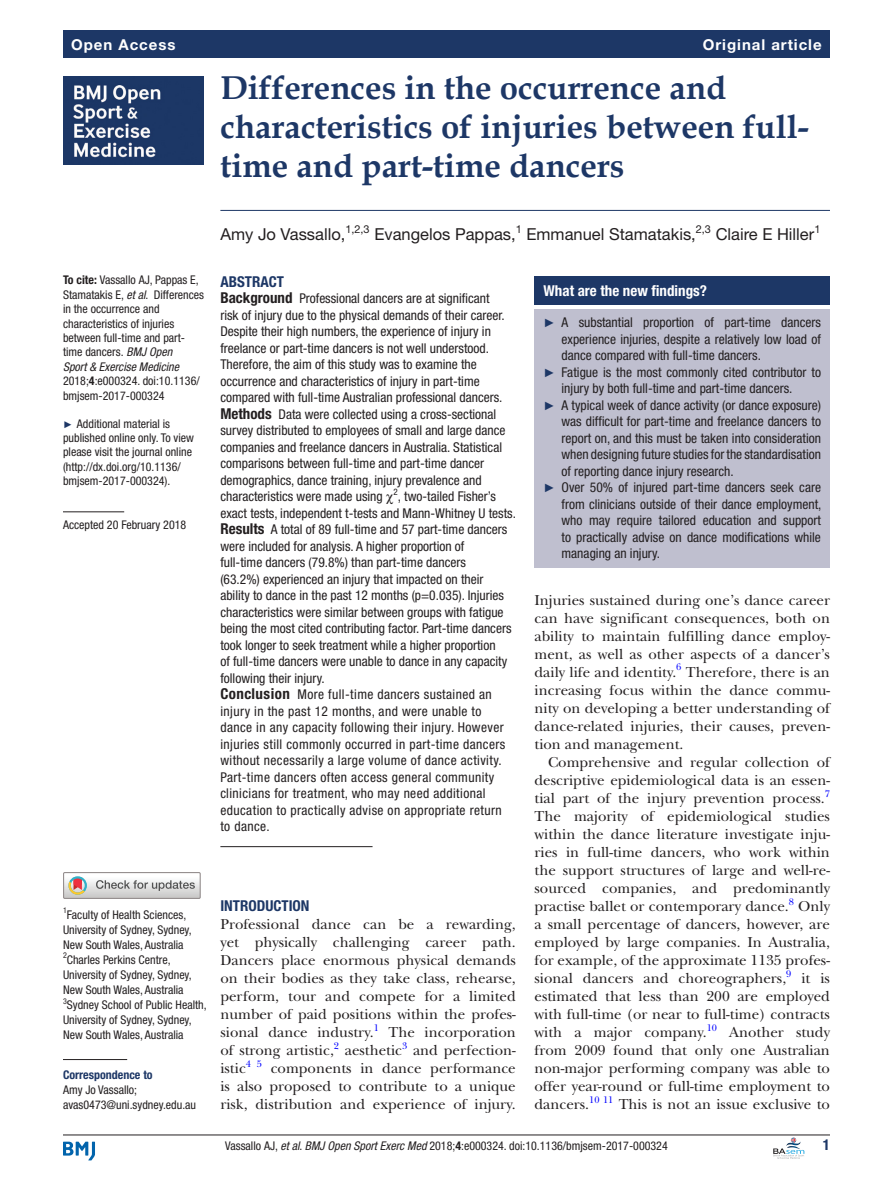
<style>
.page{position:relative;width:893px;height:1191px;background:#fff}
.page>*{position:absolute;margin:0;border:0;box-sizing:border-box;transform-origin:0 0}
.t1{font:700 33px/39px "Book Antiqua";color:#1d3766}
.t2{font:16.5px "Helvetica Neue LT Std";color:#231f20}
.t3{font:15px/18px "New Baskerville";color:#231f20;text-align:justify}
.t4{font:700 15px "Helvetica Neue LT Std";letter-spacing:.065em;color:#fff}
.t5{font:700 condensed 15px "Helvetica Neue LT Std";color:#fff}
.t6{font:700 condensed 15px "Helvetica Neue LT Std";color:#1d3766}
.t7{font:condensed 13.5px/16.5px "Helvetica Neue LT Std";color:#231f20}
.t8{font:condensed 12px/14.4px "Helvetica Neue LT Std";color:#231f20}
.t9{font:700 condensed 12px "Helvetica Neue LT Std";color:#1d3766}
.t10{font:10.95px "Helvetica Neue LT Std";color:#231f20}
.t11{font:9.9px "New Baskerville";color:#00f}
.t12{font:condensed 7.95px "Helvetica Neue LT Std";color:#231f20}
.s1{font-weight:700}
.s2{font-style:italic}
.s3{font-family:"Arial";font-stretch:normal;font-size:9.75px;color:#1d3766}
.s4{font-weight:700;font-size:15px}
.s5{font-family:"Arial";font-stretch:normal;font-size:12px;color:#1d3766}
</style>
<div class="page">
<hr style="left:63px;top:1134px;width:767px;height:1px;background:#231f20">
<svg style="left:63px;top:1141px;width:32px;height:19px"></svg>
<svg style="left:773px;top:1137px;width:31px;height:21px"></svg>
<div style="left:63px;top:31px;width:767px;height:27px;background:#1d3766"></div>
<hr style="left:220px;top:210px;width:610px;height:1px;background:#1d3766">
<hr style="left:63px;top:511px;width:61px;height:1px;background:#231f20">
<hr style="left:63px;top:1059px;width:64px;height:1px;background:#231f20">
<div style="left:63px;top:872px;width:138px;height:27px;border:1px solid #969090"></div>
<svg style="left:64px;top:872px;width:136px;height:26px"></svg>
<img style="left:63px;top:77px;width:140px;height:88px">
<hr style="left:220px;top:846px;width:153px;height:1px;background:#231f20">
<div style="left:535px;top:276px;width:295px;height:28px;background:#1d3766"></div>
<div style="left:535px;top:309px;width:295px;height:258px;background:#bfbfcf"></div>
<p class="t4" style="left:71px;top:35px;width:106px">Open Access</p>
<p class="t4" style="left:703px;top:35px;width:120px">Original article</p>
<h1 class="t1" style="left:220px;top:68px;width:590px">Differences in the occurrence and characteristics of injuries between full&shy;time and part-time dancers</h1>
<p class="t8" style="left:63px;top:273px;width:143px"><span class="s1">To cite:</span> Vassallo AJ, Pappas E,<br>Stamatakis E, <span class="s2">et al</span>. Differences in the occurrence and characteristics of injuries between full-time and part&shy;time dancers. <span class="s2">BMJ Open<br>Sport &amp; Exercise Medicine<br></span>2018;<span class="s1">4</span>:e000324. doi:10.1136/ bmjsem-2017-000324</p>
<p class="t8" style="left:63px;top:416px;width:133px"><span class="s3">►</span> Additional material is published online only. To view please visit the journal online (http://dx.doi.org/10.1136/ bmjsem-2017-000324).</p>
<p class="t8" style="left:63px;top:517px;width:125px">Accepted 20 February 2018</p>
<p class="t12" style="left:63px;top:906px;width:5px">1</p>
<p class="t8" style="left:63px;top:907px;width:130px;line-height:15px;text-indent:4px">Faculty of Health Sciences,<br>University of Sydney, Sydney,<br>New South Wales, Australia</p>
<p class="t12" style="left:63px;top:951px;width:5px">2</p>
<p class="t8" style="left:63px;top:952px;width:145px;line-height:15px;text-indent:4px">Charles Perkins Centre,<br>University of Sydney, Sydney,<br>New South Wales, Australia<br><sup>3</sup>Sydney School of Public Health,<br>University of Sydney, Sydney,<br>New South Wales, Australia</p>
<p class="t9" style="left:63px;top:1068px;width:91px">Correspondence to</p>
<p class="t8" style="left:63px;top:1082px;width:135px;line-height:15px">Amy Jo Vassallo; avas0473@uni.sydney.edu.au</p>
<p class="t2" style="left:220px;top:224px;width:127px">Amy Jo Vassallo,</p>
<p class="t10" style="left:345px;top:222px;width:26px">1,2,3</p>
<p class="t2" style="left:374px;top:224px;width:143px">Evangelos Pappas,</p>
<p class="t10" style="left:516px;top:222px;width:8px">1</p>
<p class="t2" style="left:526px;top:224px;width:171px">Emmanuel Stamatakis,</p>
<p class="t10" style="left:696px;top:222px;width:17px">2,3</p>
<p class="t2" style="left:716px;top:224px;width:100px">Claire E Hiller</p>
<p class="t10" style="left:814px;top:222px;width:8px">1</p>
<p class="t6" style="left:220px;top:272px;width:49px">Abstract</p>
<p class="t7" style="left:220px;top:290px;width:297px"><span class="s4">Background</span> Professional dancers are at significant<br>risk of injury due to the physical demands of their career.<br>Despite their high numbers, the experience of injury in freelance or part-time dancers is not well understood.<br>Therefore, the aim of this study was to examine the occurrence and characteristics of injury in part-time compared with full-time Australian professional dancers.<br><span class="s4">Methods</span> Data were collected using a cross-sectional survey distributed to employees of small and large dance companies and freelance dancers in Australia. Statistical comparisons between full-time and part-time dancer demographics, dance training, injury prevalence and characteristics were made using <sup>2</sup>, two-tailed Fisher’s exact tests, independent t-tests and Mann-Whitney U tests.<br><span class="s4">Results</span> A total of 89 full-time and 57 part-time dancers were included for analysis. A higher proportion of<br>full-time dancers (79.8%) than part-time dancers<br>(63.2%) experienced an injury that impacted on their ability to dance in the past 12 months (p=0.035). Injuries characteristics were similar between groups with fatigue being the most cited contributing factor. Part-time dancers took longer to seek treatment while a higher proportion<br>of full-time dancers were unable to dance in any capacity following their injury.<br><span class="s4">Conclusion</span> More full-time dancers sustained an injury in the past 12 months, and were unable to dance in any capacity following their injury. However injuries still commonly occurred in part-time dancers without necessarily a large volume of dance activity.<br>Part-time dancers often access general community clinicians for treatment, who may need additional education to practically advise on appropriate return<br>to dance.</p>
<p class="t6" style="left:220px;top:897px;width:91px">Introduction</p>
<p class="t3" style="left:220px;top:915px;width:297px">Professional dance can be a rewarding, yet physically challenging career path.<br>Dancers place enormous physical demands on their bodies as they take class, rehearse, perform, tour and compete for a limited number of paid positions within the profes&shy;sional dance industry.</p>
<p class="t11" style="left:374px;top:1021px;width:7px">1</p>
<p class="t3" style="left:389px;top:1023px;width:129px">The incorporation</p>
<p class="t3" style="left:220px;top:1041px;width:115px">of strong artistic,</p>
<p class="t11" style="left:334px;top:1039px;width:7px">2</p>
<p class="t3" style="left:345px;top:1041px;width:59px">aesthetic</p>
<p class="t11" style="left:402px;top:1039px;width:7px">3</p>
<p class="t3" style="left:413px;top:1041px;width:104px">and perfection-</p>
<p class="t3" style="left:220px;top:1059px;width:27px">istic</p>
<p class="t11" style="left:246px;top:1057px;width:18px">4 5</p>
<p class="t3" style="left:220px;top:1059px;width:297px;text-indent:50px">components in dance performance is also proposed to contribute to a unique risk, distribution and experience of injury.</p>
<p class="t5" style="left:544px;top:281px;width:165px">What are the new findings?</p>
<p class="t7" style="left:544px;top:314px;width:279px"><span class="s5">►</span> A substantial proportion of part-time dancers</p>
<p class="t7" style="left:562px;top:331px;width:261px">experience injuries, despite a relatively low load of</p>
<p class="t7" style="left:562px;top:347px;width:201px">dance compared with full-time dancers.</p>
<p class="t7" style="left:544px;top:364px;width:279px"><span class="s5">►</span> Fatigue is the most commonly cited contributor to</p>
<p class="t7" style="left:562px;top:380px;width:232px">injury by both full-time and part-time dancers.</p>
<p class="t7" style="left:544px;top:397px;width:279px"><span class="s5">►</span> A typical week of dance activity (or dance exposure)</p>
<p class="t7" style="left:562px;top:413px;width:261px">was difficult for part-time and freelance dancers to</p>
<p class="t7" style="left:562px;top:430px;width:261px">report on, and this must be taken into consideration</p>
<p class="t7" style="left:562px;top:446px;width:261px">when designing future studies for the standardisation</p>
<p class="t7" style="left:562px;top:463px;width:174px">of reporting dance injury research.</p>
<p class="t7" style="left:544px;top:479px;width:279px"><span class="s5">►</span> Over 50% of injured part-time dancers seek care</p>
<p class="t7" style="left:562px;top:496px;width:261px">from clinicians outside of their dance employment,</p>
<p class="t7" style="left:562px;top:512px;width:261px">who may require tailored education and support</p>
<p class="t7" style="left:562px;top:529px;width:261px">to practically advise on dance modifications while</p>
<p class="t7" style="left:562px;top:545px;width:100px">managing an injury.</p>
<p class="t3" style="left:535px;top:591px;width:297px">Injuries sustained during one’s dance career can have significant consequences, both on ability to maintain fulfilling dance employ&shy;ment, as well as other aspects of a dancer’s daily life and identity.<sup>6</sup> Therefore, there is an increasing focus within the dance commu&shy;nity on developing a better understanding of dance-related injuries, their causes, preven&shy;tion and management.</p>
<p class="t3" style="left:535px;top:753px;width:297px;text-indent:14px">Comprehensive and regular collection of descriptive epidemiological data is an essen&shy;tial part of the injury prevention process.</p>
<p class="t11" style="left:825px;top:787px;width:7px">7</p>
<p class="t3" style="left:535px;top:807px;width:297px">The majority of epidemiological studies within the dance literature investigate inju&shy;ries in full-time dancers, who work within the support structures of large and well-re&shy;sourced companies, and predominantly practise ballet or contemporary dance.<sup>8</sup> Only a small percentage of dancers, however, are employed by large companies. In Australia, for example, of the approximate 1135 profes&shy;sional dancers and choreographers,</p>
<p class="t11" style="left:786px;top:967px;width:7px">9</p>
<p class="t3" style="left:535px;top:969px;width:297px;text-indent:267px">it is estimated that less than 200 are employed with full-time (or near to full-time) contracts with a major company.</p>
<p class="t11" style="left:707px;top:1021px;width:12px">10</p>
<p class="t3" style="left:535px;top:1023px;width:297px;text-indent:195px">Another study from 2009 found that only one Australian non-major performing company was able to offer year-round or full-time employment to dancers.</p>
<p class="t11" style="left:589px;top:1093px;width:26px">10 11</p>
<p class="t3" style="left:619px;top:1095px;width:213px">This is not an issue exclusive to</p>
<p class="t8" style="left:225px;top:1138px;width:444px">Vassallo AJ, <span class="s2">et al</span>. <span class="s2">BMJ Open Sport Exerc Med</span> 2018;<span class="s1">4</span>:e000324. doi:10.1136/bmjsem-2017-000324</p>
<p class="t6" style="left:823px;top:1135px;width:9px">1</p>
</div>
